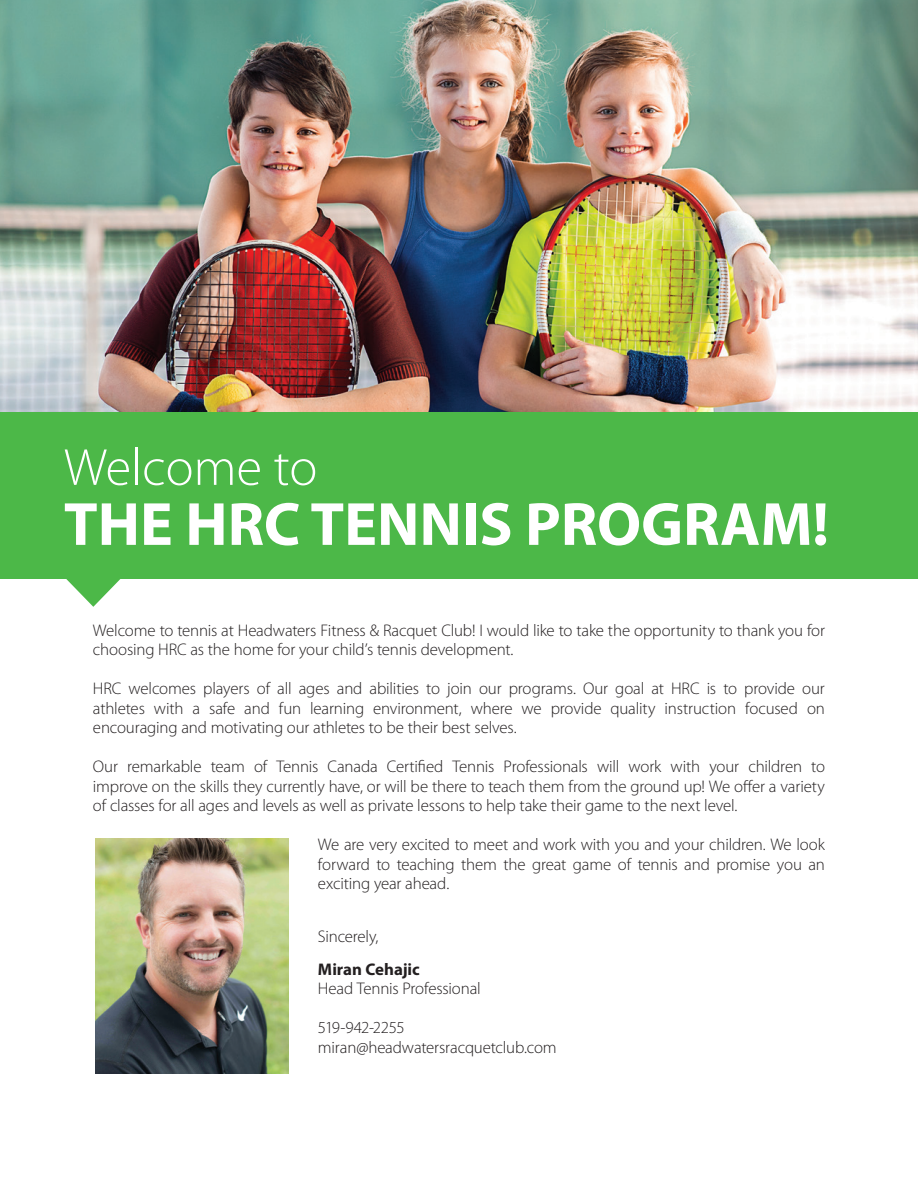
<style>
.page{position:relative;width:918px;height:1188px;background:#fff}
.page>*{position:absolute;margin:0;border:0;box-sizing:border-box;transform-origin:0 0}
.t1{font:700 61.5px "Myriad Pro";color:#fff}
.t2{font:300 52.5px "Myriad Pro";color:#fff}
.t3{font:300 16.8px/19.5px "Myriad Pro";letter-spacing:-.01em;color:#231f20;text-align:justify}
.t4{font:700 16.8px "Myriad Pro";color:#231f20}
</style>
<div class="page">
<img style="left:0;top:0;width:918px;height:412px">
<img style="left:95px;top:839px;width:194px;height:234px">
<div style="left:0;top:412px;width:918px;height:167px;background:#4cb848"></div>
<svg style="left:66px;top:579px;width:55px;height:28px"></svg>
<h2 class="t2" style="left:64px;top:439px;width:255px">Welcome to</h2>
<h1 class="t1" style="left:64px;top:484px;width:766px">THE HRC TENNIS PROGRAM!</h1>
<p class="t3" style="left:93px;top:620px;width:734px">Welcome to tennis at Headwaters Fitness &amp; Racquet Club! I would like to take the opportunity to thank you for choosing HRC as the home for your child’s tennis development.</p>
<p class="t3" style="left:93px;top:679px;width:733px">HRC welcomes players of all ages and abilities to join our programs. Our goal at HRC is to provide our athletes with a safe and fun learning environment, where we provide quality instruction focused on encouraging and motivating our athletes to be their best selves.</p>
<p class="t3" style="left:93px;top:757px;width:734px">Our remarkable team of Tennis Canada Certified Tennis Professionals will work with your children to improve on the skills they currently have, or will be there to teach them from the ground up! We offer a variety of classes for all ages and levels as well as private lessons to help take their game to the next level.</p>
<p class="t3" style="left:318px;top:835px;width:509px">We are very excited to meet and work with you and your children. We look forward to teaching them the great game of tennis and promise you an exciting year ahead.</p>
<p class="t3" style="left:318px;top:927px;width:62px">Sincerely,</p>
<p class="t4" style="left:318px;top:958px;width:103px">Miran Cehajic</p>
<p class="t3" style="left:318px;top:979px;width:164px">Head Tennis Professional</p>
<p class="t3" style="left:318px;top:1018px;width:240px">519-942-2255 miran@headwatersracquetclub.com</p>
</div>
